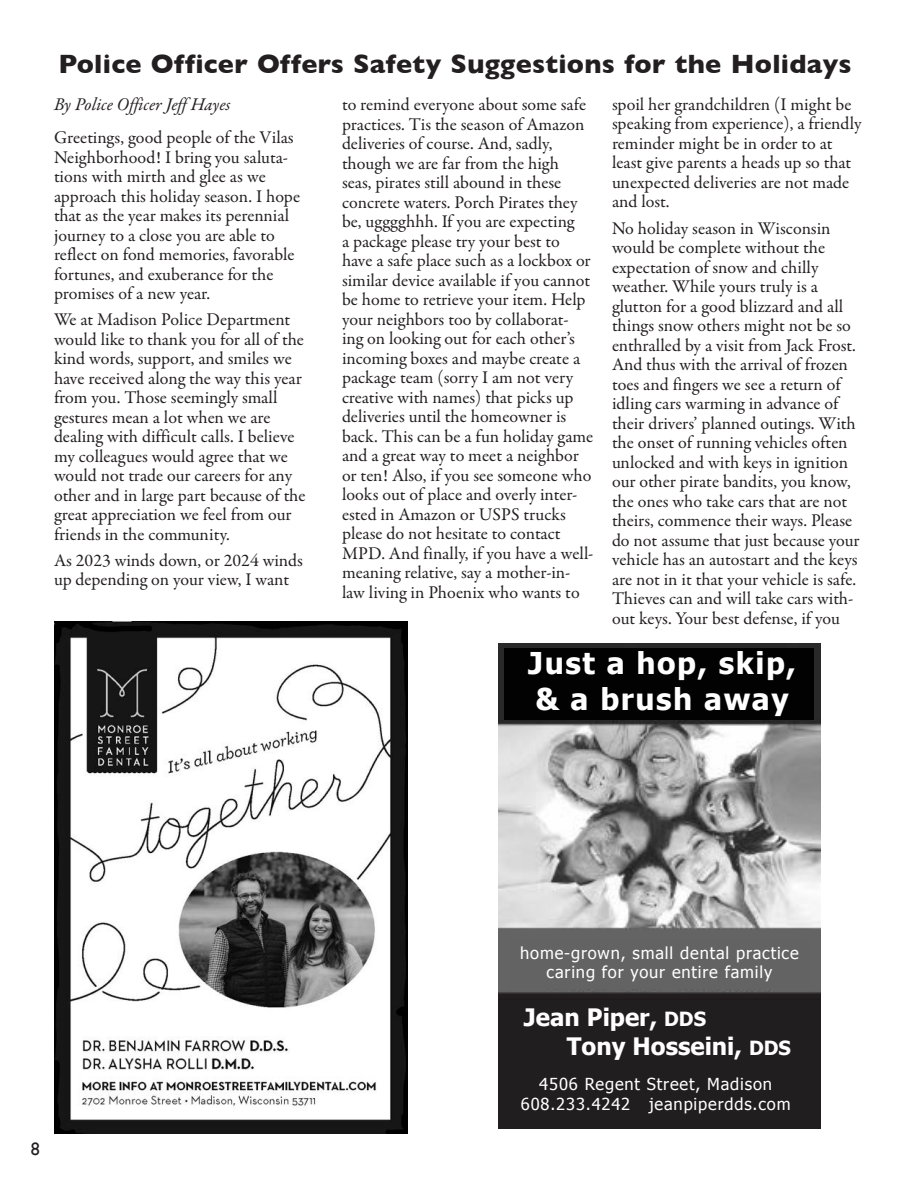
<style>
.page{position:relative;width:918px;height:1188px;background:#fff}
.page>*{position:absolute;margin:0;border:0;box-sizing:border-box;transform-origin:0 0}
.t1{font:700 30px/36px "Tahoma";letter-spacing:.05em;color:#fff}
.heading_1{font:700 27px "Gill Sans";letter-spacing:.01em;color:#231f20}
.t2{font:700 24px/28.8px "Tahoma";color:#fff}
.Body_Text{font:18px/19.5px "Garamond Premr Pro";color:#231f20}
.Byline{font:italic 18px "Garamond Premr Pro";color:#231f20}
.t3{font:18px "Gill Sans";color:#231f20}
.t4{font:16.5px/19.8px "Tahoma";letter-spacing:.05em;color:#fff;text-align:center}
.s1{font-size:19.5px}
</style>
<div class="page">
<img style="left:498px;top:644px;width:323px;height:357px">
<div style="left:498px;top:1001px;width:323px;height:128px;background:#211e1f"></div>
<div style="left:510px;top:940px;width:299px;height:49px;background:#636363"></div>
<div style="left:505px;top:648px;width:309px;height:72px;background:#020202"></div>
<img style="left:54px;top:622px;width:354px;height:512px">
<p class="heading_1" style="left:58px;top:43px;width:795px">Police Officer Offers Safety Suggestions for the Holidays</p>
<p class="Byline" style="left:54px;top:93px;width:178px">By Police Officer Jeff Hayes</p>
<p class="Body_Text" style="left:54px;top:128px;width:248px">Greetings, good people of the Vilas<br>Neighborhood! I bring you saluta&shy;tions with mirth and glee as we approach this holiday season. I hope that as the year makes its perennial journey to a close you are able to reflect on fond memories, favorable fortunes, and exuberance for the promises of a new year.</p>
<p class="Body_Text" style="left:54px;top:310px;width:253px">We at Madison Police Department would like to thank you for all of the kind words, support, and smiles we have received along the way this year from you. Those seemingly small gestures mean a lot when we are dealing with difficult calls. I believe my colleagues would agree that we would not trade our careers for any other and in large part because of the great appreciation we feel from our friends in the community.</p>
<p class="Body_Text" style="left:54px;top:551px;width:250px">As 2023 winds down, or 2024 winds up depending on your view, I want</p>
<p class="Body_Text" style="left:342px;top:95px;width:253px">to remind everyone about some safe practices. Tis the season of Amazon deliveries of course. And, sadly, though we are far from the high<br>seas, pirates still abound in these concrete waters. Porch Pirates they be, ugggghhh. If you are expecting<br>a package please try your best to have a safe place such as a lockbox or similar device available if you cannot be home to retrieve your item. Help your neighbors too by collaborat&shy;ing on looking out for each other’s incoming boxes and maybe create a package team (sorry I am not very creative with names) that picks up deliveries until the homeowner is back. This can be a fun holiday game and a great way to meet a neighbor or ten! Also, if you see someone who looks out of place and overly inter&shy;ested in Amazon or USPS trucks please do not hesitate to contact MPD. And finally, if you have a well&shy;meaning relative, say a mother-in&shy;law living in Phoenix who wants to</p>
<p class="Body_Text" style="left:612px;top:95px;width:251px">spoil her grandchildren (I might be speaking from experience), a friendly reminder might be in order to at least give parents a heads up so that unexpected deliveries are not made and lost.</p>
<p class="Body_Text" style="left:612px;top:219px;width:249px">No holiday season in Wisconsin would be complete without the expectation of snow and chilly weather. While yours truly is a glutton for a good blizzard and all things snow others might not be so enthralled by a visit from Jack Frost.<br>And thus with the arrival of frozen toes and fingers we see a return of idling cars warming in advance of their drivers’ planned outings. With the onset of running vehicles often unlocked and with keys in ignition our other pirate bandits, you know, the ones who take cars that are not theirs, commence their ways. Please do not assume that just because your vehicle has an autostart and the keys are not in it that your vehicle is safe.<br>Thieves can and will take cars with&shy;out keys. Your best defense, if you</p>
<p class="t1" style="left:528px;top:643px;width:269px">Just a hop, skip, &amp; a brush away</p>
<p class="t3" style="left:31px;top:1139px;width:10px">8</p>
<p class="t4" style="left:520px;top:942px;width:280px">home-grown, small dental practice caring for your entire family</p>
<p class="t2" style="left:567px;top:1001px;width:226px;text-indent:-43px">Jean Piper, <span class="s1">DDS<br></span>Tony Hosseini, <span class="s1">DDS</span></p>
<p class="t4" style="left:521px;top:1073px;width:271px">4506 Regent Street, Madison<br>608.233.4242 jeanpiperdds.com</p>
</div>
